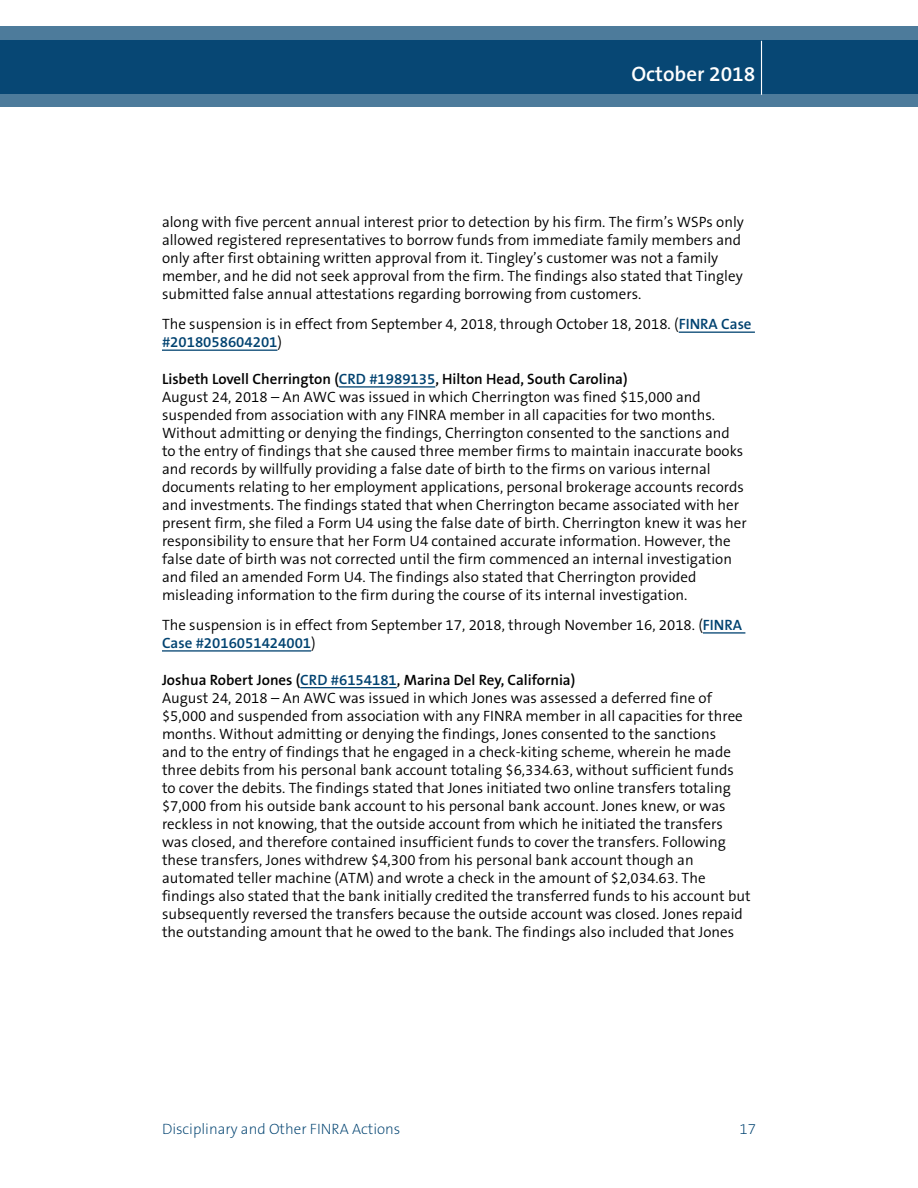
<style>
.page{position:relative;width:918px;height:1188px;background:#fff}
.page>*{position:absolute;margin:0;border:0;box-sizing:border-box;transform-origin:0 0}
.t1{font:600 21px "The Sans B6";color:#fff}
.t2{font:300 15px/18px "The Sans B4";color:#000}
.t3{font:600 15px "The Sans B6";color:#000}
.t4{font:200 15px "The Sans B2";color:#004270}
.t5{font:600 15px "The Sans B6";color:#004270}
.s1{font-family:"The Sans B6";font-weight:600;color:#004270}
.s2{font-family:"The Sans B4";font-weight:300;color:#000}
.s3{color:#004270}
</style>
<div class="page">
<svg style="left:0;top:26px;width:918px;height:81px;background:#1e5881"></svg>
<hr style="left:761px;top:41px;width:1px;height:54px;background:#fff">
<hr style="left:679px;top:332px;width:76px;height:1px;background:#004270">
<hr style="left:162px;top:350px;width:115px;height:1px;background:#004270">
<hr style="left:339px;top:386px;width:96px;height:2px;background:#004270">
<hr style="left:703px;top:632px;width:42px;height:2px;background:#004270">
<hr style="left:162px;top:650px;width:149px;height:2px;background:#004270">
<hr style="left:300px;top:687px;width:97px;height:1px;background:#004270">
<h1 class="t1" style="left:631px;top:62px;width:125px">October 2018</h1>
<p class="t2" style="left:162px;top:213px;width:584px">along with five percent annual interest prior to detection by his firm. The firm’s WSPs only allowed registered representatives to borrow funds from immediate family members and only after first obtaining written approval from it. Tingley’s customer was not a family member, and he did not seek approval from the firm. The findings also stated that Tingley submitted false annual attestations regarding borrowing from customers.</p>
<p class="t2" style="left:162px;top:315px;width:591px">The suspension is in effect from September 4, 2018, through October 18, 2018. (<span class="s1">FINRA Case</span></p>
<p class="t5" style="left:162px;top:334px;width:122px">#2018058604201<span class="s2">)</span></p>
<p class="t3" style="left:162px;top:371px;width:467px">Lisbeth Lovell Cherrington (<span class="s3">CRD #1989135</span>, Hilton Head, South Carolina)</p>
<p class="t2" style="left:162px;top:388px;width:586px">August 24, 2018 – An AWC was issued in which Cherrington was fined $15,000 and suspended from association with any FINRA member in all capacities for two months.<br>Without admitting or denying the findings, Cherrington consented to the sanctions and to the entry of findings that she caused three member firms to maintain inaccurate books and records by willfully providing a false date of birth to the firms on various internal documents relating to her employment applications, personal brokerage accounts records and investments. The findings stated that when Cherrington became associated with her present firm, she filed a Form U4 using the false date of birth. Cherrington knew it was her responsibility to ensure that her Form U4 contained accurate information. However, the false date of birth was not corrected until the firm commenced an internal investigation and filed an amended Form U4. The findings also stated that Cherrington provided misleading information to the firm during the course of its internal investigation.</p>
<p class="t2" style="left:162px;top:616px;width:582px">The suspension is in effect from September 17, 2018, through November 16, 2018. (<span class="s1">FINRA</span></p>
<p class="t5" style="left:162px;top:635px;width:155px">Case #2016051424001<span class="s2">)</span></p>
<p class="t3" style="left:162px;top:671px;width:415px">Joshua Robert Jones (<span class="s3">CRD #6154181</span>, Marina Del Rey, California)</p>
<p class="t2" style="left:162px;top:689px;width:590px">August 24, 2018 – An AWC was issued in which Jones was assessed a deferred fine of $5,000 and suspended from association with any FINRA member in all capacities for three months. Without admitting or denying the findings, Jones consented to the sanctions<br>and to the entry of findings that he engaged in a check-kiting scheme, wherein he made three debits from his personal bank account totaling $6,334.63, without sufficient funds to cover the debits. The findings stated that Jones initiated two online transfers totaling $7,000 from his outside bank account to his personal bank account. Jones knew, or was reckless in not knowing, that the outside account from which he initiated the transfers was closed, and therefore contained insufficient funds to cover the transfers. Following these transfers, Jones withdrew $4,300 from his personal bank account though an automated teller machine (ATM) and wrote a check in the amount of $2,034.63. The findings also stated that the bank initially credited the transferred funds to his account but subsequently reversed the transfers because the outside account was closed. Jones repaid the outstanding amount that he owed to the bank. The findings also included that Jones</p>
<p class="t4" style="left:162px;top:1121px;width:240px">Disciplinary and Other FINRA Actions</p>
<p class="t4" style="left:740px;top:1121px;width:18px">17</p>
</div>
